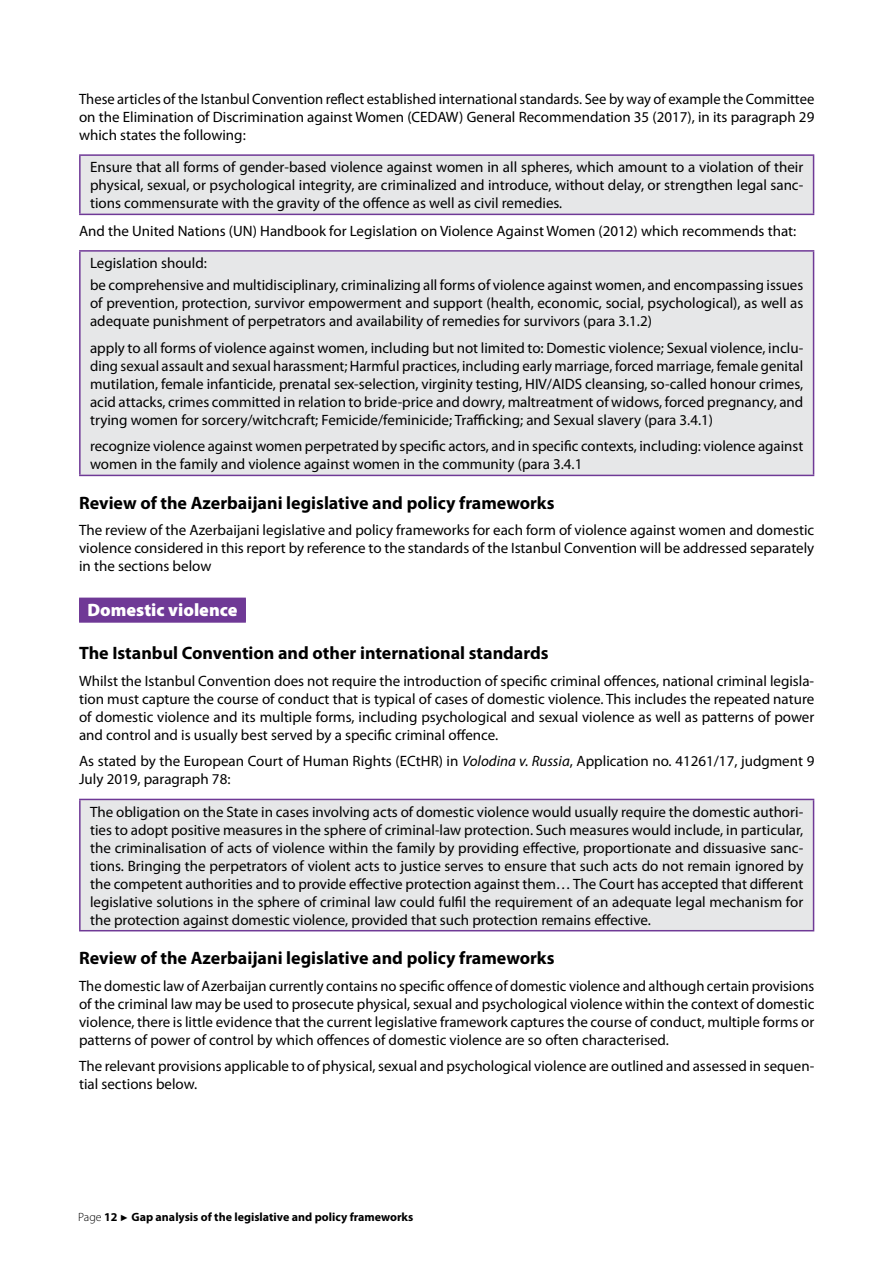
<style>
.page{position:relative;width:893px;height:1263px;background:#fff}
.page>*{position:absolute;margin:0;border:0;box-sizing:border-box;transform-origin:0 0}
.t1{font:700 18px "Myriad Pro";color:#000}
.t2{font:900 18px "Myriad Pro";color:#fff}
.t3{font:15px/18px "Myriad Pro";color:#000;text-align:justify}
.t4{font:700 12px "Myriad Pro";color:#000}
.s1{font-style:italic}
.s2{font-weight:300}
.s3{font-family:"Arial";font-weight:400;font-size:9px}
</style>
<div class="page">
<div style="left:79px;top:599px;width:167px;height:24px;background:#9b75b6"></div>
<div style="left:79px;top:598px;width:167px;height:24px;background:#6f3996"></div>
<div style="left:80px;top:155px;width:734px;height:59px;background:#e6e7e8"></div>
<hr style="left:79px;top:154px;width:735px;height:2px;background:#6f3996">
<hr style="left:79px;top:156px;width:2px;height:58px;background:#6f3996">
<hr style="left:813px;top:156px;width:1px;height:58px;background:#6f3996">
<hr style="left:79px;top:214px;width:735px;height:1px;background:#6f3996">
<div style="left:80px;top:251px;width:734px;height:224px;background:#e6e7e8"></div>
<hr style="left:79px;top:250px;width:735px;height:2px;background:#6f3996">
<hr style="left:79px;top:252px;width:2px;height:223px;background:#6f3996">
<hr style="left:813px;top:252px;width:1px;height:223px;background:#6f3996">
<hr style="left:79px;top:475px;width:735px;height:1px;background:#6f3996">
<div style="left:80px;top:799px;width:734px;height:132px;background:#e6e7e8"></div>
<hr style="left:79px;top:799px;width:735px;height:1px;background:#6f3996">
<hr style="left:79px;top:800px;width:2px;height:130px;background:#6f3996">
<hr style="left:813px;top:800px;width:1px;height:130px;background:#6f3996">
<hr style="left:79px;top:930px;width:735px;height:1px;background:#6f3996">
<p class="t3" style="left:79px;top:90px;width:737px">These articles of the Istanbul Convention reflect established international standards. See by way of example the Committee on the Elimination of Discrimination against Women (CEDAW) General Recommendation 35 (2017), in its paragraph 29 which states the following:</p>
<p class="t3" style="left:90px;top:158px;width:715px">Ensure that all forms of gender-based violence against women in all spheres, which amount to a violation of their physical, sexual, or psychological integrity, are criminalized and introduce, without delay, or strengthen legal sanc&shy;tions commensurate with the gravity of the offence as well as civil remedies<span class="s1">.</span></p>
<p class="t3" style="left:90px;top:214px;width:708px;line-height:32.5px;text-indent:-11px">And the United Nations (UN) Handbook for Legislation on Violence Against Women (2012) which recommends that:<br>Legislation should:</p>
<p class="t3" style="left:90px;top:276px;width:715px">be comprehensive and multidisciplinary, criminalizing all forms of violence against women, and encompassing issues of prevention, protection, survivor empowerment and support (health, economic, social, psychological), as well as adequate punishment of perpetrators and availability of remedies for survivors (para 3.1.2)</p>
<p class="t3" style="left:90px;top:339px;width:715px">apply to all forms of violence against women, including but not limited to: Domestic violence; Sexual violence, inclu&shy;ding sexual assault and sexual harassment; Harmful practices, including early marriage, forced marriage, female genital mutilation, female infanticide, prenatal sex-selection, virginity testing, HIV/AIDS cleansing, so-called honour crimes, acid attacks, crimes committed in relation to bride-price and dowry, maltreatment of widows, forced pregnancy, and trying women for sorcery/witchcraft; Femicide/feminicide; Trafficking; and Sexual slavery (para 3.4.1)</p>
<p class="t3" style="left:90px;top:437px;width:715px">recognize violence against women perpetrated by specific actors, and in specific contexts, including: violence against women in the family and violence against women in the community (para 3.4.1</p>
<p class="t1" style="left:79px;top:491px;width:477px">Review of the Azerbaijani legislative and policy frameworks</p>
<p class="t3" style="left:79px;top:521px;width:737px">The review of the Azerbaijani legislative and policy frameworks for each form of violence against women and domestic violence considered in this report by reference to the standards of the Istanbul Convention will be addressed separately in the sections below</p>
<p class="t2" style="left:88px;top:598px;width:151px">Domestic violence</p>
<p class="t1" style="left:79px;top:641px;width:471px">The Istanbul Convention and other international standards</p>
<p class="t3" style="left:79px;top:671px;width:737px">Whilst the Istanbul Convention does not require the introduction of specific criminal offences, national criminal legisla&shy;tion must capture the course of conduct that is typical of cases of domestic violence. This includes the repeated nature of domestic violence and its multiple forms, including psychological and sexual violence as well as patterns of power and control and is usually best served by a specific criminal offence.</p>
<p class="t3" style="left:79px;top:752px;width:737px">As stated by the European Court of Human Rights (ECtHR) in <span class="s1">Volodina v. Russia</span>, Application no. 41261/17, judgment 9<br>July 2019, paragraph 78:</p>
<p class="t3" style="left:90px;top:802px;width:715px">The obligation on the State in cases involving acts of domestic violence would usually require the domestic authori&shy;ties to adopt positive measures in the sphere of criminal-law protection. Such measures would include, in particular, the criminalisation of acts of violence within the family by providing effective, proportionate and dissuasive sanc&shy;tions. Bringing the perpetrators of violent acts to justice serves to ensure that such acts do not remain ignored by the competent authorities and to provide effective protection against them… The Court has accepted that different legislative solutions in the sphere of criminal law could fulfil the requirement of an adequate legal mechanism for the protection against domestic violence, provided that such protection remains effective.</p>
<p class="t1" style="left:79px;top:946px;width:477px">Review of the Azerbaijani legislative and policy frameworks</p>
<p class="t3" style="left:79px;top:976px;width:737px">The domestic law of Azerbaijan currently contains no specific offence of domestic violence and although certain provisions of the criminal law may be used to prosecute physical, sexual and psychological violence within the context of domestic violence, there is little evidence that the current legislative framework captures the course of conduct, multiple forms or patterns of power of control by which offences of domestic violence are so often characterised.</p>
<p class="t3" style="left:79px;top:1057px;width:737px">The relevant provisions applicable to of physical, sexual and psychological violence are outlined and assessed in sequen&shy;tial sections below.</p>
<p class="t4" style="left:78px;top:1209px;width:337px"><span class="s2">Page</span> 12 <span class="s3">►</span> Gap analysis of the legislative and policy frameworks</p>
</div>
